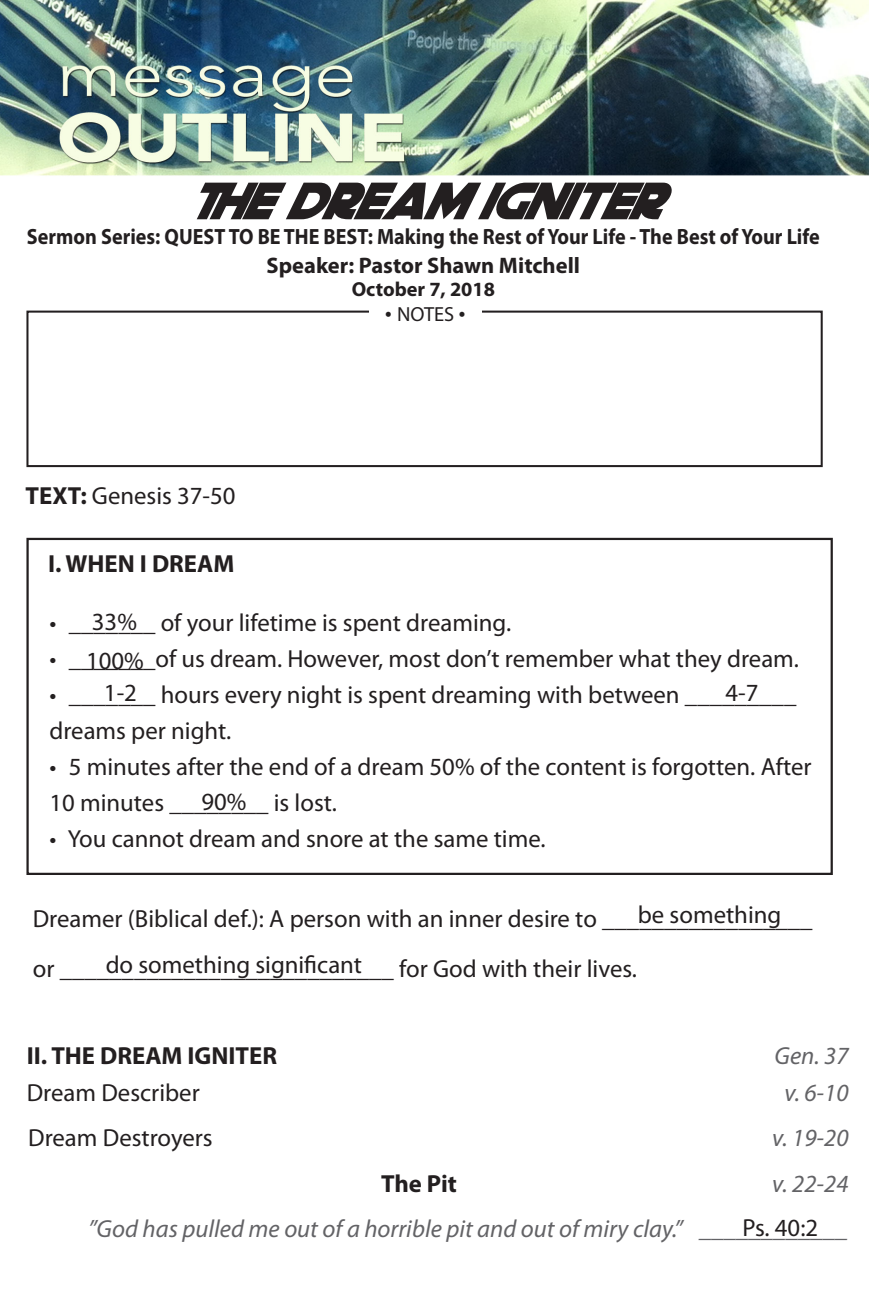
<style>
.page{position:relative;width:869px;height:1307px;background:#fff}
.page>*{position:absolute;margin:0;border:0;box-sizing:border-box;transform-origin:0 0}
.t1{font:italic 51.75px "Death Star";color:#231f20}
.t2{font:24.75px/36px "Myriad Pro";color:#231f20}
.t3{font:italic 24.75px "Myriad Pro";color:#636366}
.t4{font:700 24.75px "Myriad Pro";color:#231f20}
.t5{font:700 22.5px "Myriad Pro";color:#231f20}
.t6{font:700 22.05px "Myriad Pro";color:#231f20;scale:.91 1}
.t7{font:20.47px "Myriad Pro";color:#231f20}
.t8{font:700 20.25px "Myriad Pro";color:#231f20}
.s1{font-family:"Times New Roman"}
.s2{font-weight:700}
</style>
<div class="page">
<img style="left:0;top:0;width:869px;height:875px">
<div style="left:26px;top:310px;width:796px;height:157px;border:2px solid #231f20"></div>
<div style="left:369px;top:305px;width:112px;height:21px;background:#fff"></div>
<div style="left:26px;top:538px;width:806px;height:337px;border:2px solid #231f20"></div>
<p class="t1" style="left:187px;top:171px;width:496px">THEDREAM IGNITER</p>
<p class="t6" style="left:27px;top:222px;width:872px">Sermon Series: QUEST TO BE THE BEST: Making the Rest of Your Life - The Best of Your Life</p>
<p class="t5" style="left:267px;top:251px;width:315px">Speaker: Pastor Shawn Mitchell</p>
<p class="t7" style="left:385px;top:301px;width:83px"><span class="s1">•</span> NOTES <span class="s1">•</span></p>
<p class="t8" style="left:352px;top:276px;width:145px">October 7, 2018</p>
<p class="t2" style="left:26px;top:477px;width:211px"><span class="s2">TEXT:</span> Genesis 37-50</p>
<p class="t4" style="left:48px;top:547px;width:188px">I. WHEN I DREAM</p>
<p class="t2" style="left:49px;top:604px;width:463px">• _______ of your lifetime is spent dreaming.</p>
<p class="t2" style="left:49px;top:640px;width:751px">• _______of us dream. However, most don’t remember what they dream.</p>
<p class="t2" style="left:49px;top:676px;width:748px">• _______ hours every night is spent dreaming with between _________ dreams per night.</p>
<p class="t2" style="left:49px;top:748px;width:763px">• 5 minutes after the end of a dream 50% of the content is forgotten. After<br>10 minutes ________ is lost.</p>
<p class="t2" style="left:49px;top:820px;width:497px">• You cannot dream and snore at the same time.</p>
<p class="t2" style="left:92px;top:603px;width:46px">33%</p>
<p class="t2" style="left:86px;top:642px;width:59px">100%</p>
<p class="t2" style="left:104px;top:674px;width:34px">1-2</p>
<p class="t2" style="left:725px;top:674px;width:34px">4-7</p>
<p class="t2" style="left:201px;top:783px;width:46px">90%</p>
<p class="t2" style="left:638px;top:896px;width:145px">be something</p>
<p class="t2" style="left:33px;top:893px;width:781px;line-height:49.5px">Dreamer (Biblical def.): A person with an inner desire to _________________ or ___________________________ for God with their lives.</p>
<p class="t2" style="left:106px;top:946px;width:258px">do something significant</p>
<p class="t4" style="left:27px;top:1039px;width:252px">II. THE DREAM IGNITER</p>
<p class="t3" style="left:774px;top:1040px;width:76px">Gen. 37</p>
<p class="t2" style="left:27px;top:1074px;width:174px">Dream Describer</p>
<p class="t3" style="left:784px;top:1077px;width:66px">v. 6-10</p>
<p class="t2" style="left:28px;top:1119px;width:186px">Dream Destroyers</p>
<p class="t3" style="left:772px;top:1122px;width:78px">v. 19-20</p>
<p class="t4" style="left:381px;top:1167px;width:77px">The Pit</p>
<p class="t3" style="left:772px;top:1168px;width:78px">v. 22-24</p>
<p class="t3" style="left:88px;top:1213px;width:761px">”God has pulled me out of a horrible pit and out of miry clay.” ____________</p>
<p class="t2" style="left:742px;top:1209px;width:77px">Ps. 40:2</p>
</div>
